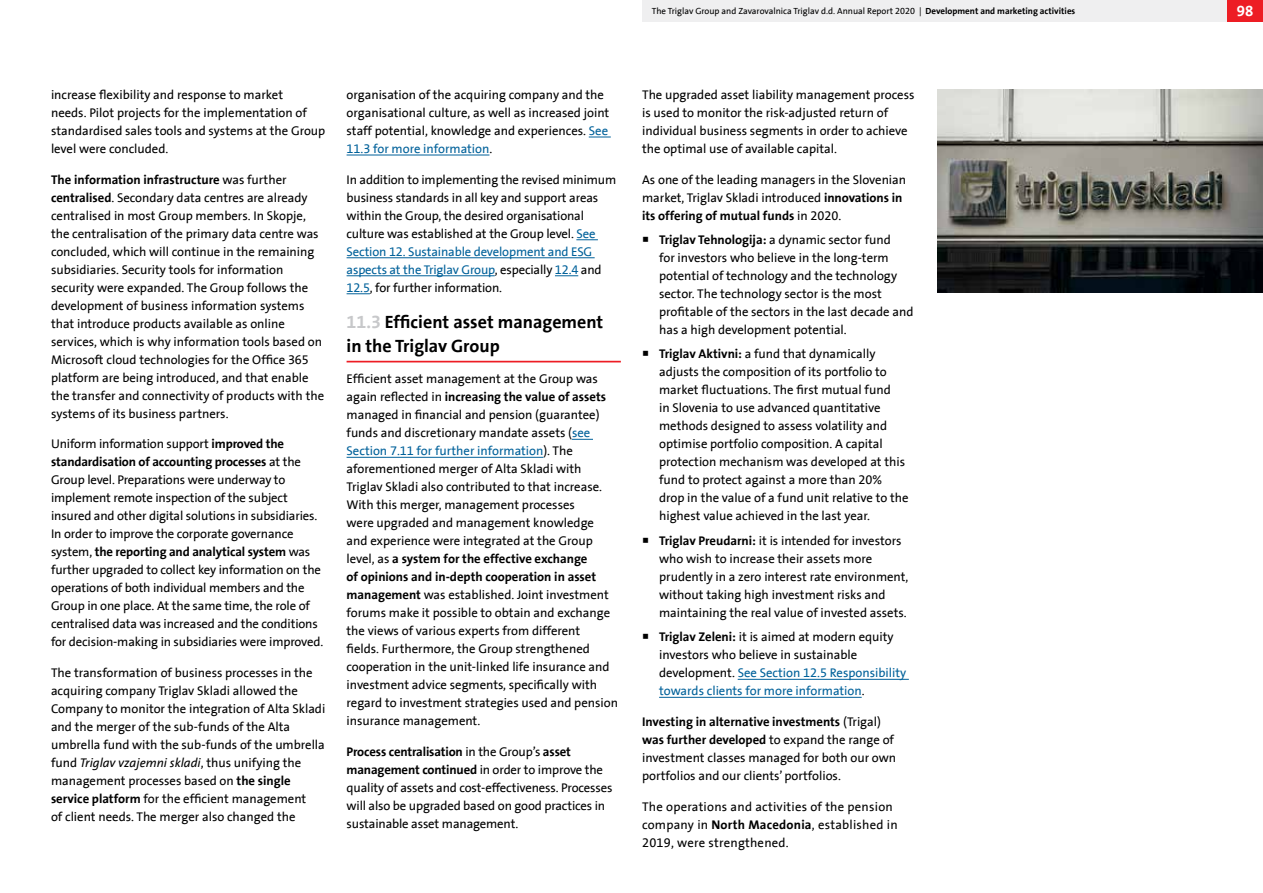
<style>
.page{position:relative;width:1263px;height:893px;background:#fff}
.page>*{position:absolute;margin:0;border:0;box-sizing:border-box;transform-origin:0 0}
.t1{font:700 18px/24px "Triglav The Sans";color:#000}
.t2{font:700 15px "Triglav The Sans";color:#fff}
.t3{font:12.75px/18px "Triglav The Sans";color:#000}
.t4{font:12.75px/18px "Triglav The Sans";letter-spacing:.02em;color:#000}
.t5{font:9px "Triglav The Sans";color:#000}
.s1{font-weight:700}
.s2{font-style:italic}
.s3{color:#00619a}
.s4{color:#c7c8ca}
</style>
<div class="page">
<div style="left:642px;top:0;width:621px;height:21px;background:#efeff0"></div>
<div style="left:1227px;top:0;width:36px;height:21px;background:#ed1d24"></div>
<svg style="left:589px;top:137px;width:22px;height:1px"></svg>
<hr style="left:347px;top:155px;width:142px;height:1px;background:#00619a">
<svg style="left:576px;top:239px;width:22px;height:1px"></svg>
<hr style="left:347px;top:257px;width:248px;height:1px;background:#00619a">
<hr style="left:347px;top:275px;width:148px;height:1px;background:#00619a">
<svg style="left:555px;top:275px;width:23px;height:1px"></svg>
<svg style="left:347px;top:293px;width:23px;height:1px"></svg>
<hr style="left:347px;top:361px;width:274px;height:1px;background:#ed1d24">
<svg style="left:572px;top:439px;width:21px;height:1px"></svg>
<hr style="left:347px;top:457px;width:196px;height:1px;background:#00619a">
<hr style="left:738px;top:679px;width:171px;height:1px;background:#00619a">
<hr style="left:659px;top:697px;width:203px;height:1px;background:#00619a">
<img style="left:938px;top:89px;width:325px;height:204px">
<p class="t5" style="left:652px;top:6px;width:425px">The Triglav Group and Zavarovalnica Triglav d.d. Annual Report 2020 | <span class="s1">Development and marketing activities</span></p>
<p class="t2" style="left:1237px;top:3px;width:18px">98</p>
<p class="t3" style="left:51px;top:86px;width:276px">increase flexibility and response to market<br>needs. Pilot projects for the implementation of standardised sales tools and systems at the Group level were concluded.</p>
<p class="t3" style="left:51px;top:171px;width:275px"><span class="s1">The information infrastructure</span> was further <span class="s1">centralised</span>. Secondary data centres are already centralised in most Group members. In Skopje, the centralisation of the primary data centre was concluded, which will continue in the remaining subsidiaries. Security tools for information security were expanded. The Group follows the development of business information systems that introduce products available as online services, which is why information tools based on Microsoft cloud technologies for the Office 365 platform are being introduced, and that enable the transfer and connectivity of products with the systems of its business partners.</p>
<p class="t3" style="left:51px;top:435px;width:274px">Uniform information support <span class="s1">improved the standardisation of accounting processes</span> at the Group level. Preparations were underway to implement remote inspection of the subject insured and other digital solutions in subsidiaries.<br>In order to improve the corporate governance system, <span class="s1">the reporting and analytical system</span> was further upgraded to collect key information on the operations of both individual members and the Group in one place. At the same time, the role of centralised data was increased and the conditions for decision-making in subsidiaries were improved.</p>
<p class="t3" style="left:51px;top:664px;width:276px">The transformation of business processes in the acquiring company Triglav Skladi allowed the Company to monitor the integration of Alta Skladi and the merger of the sub-funds of the Alta umbrella fund with the sub-funds of the umbrella fund <span class="s2">Triglav vzajemni skladi</span>, thus unifying the management processes based on <span class="s1">the single service platform</span> for the efficient management<br>of client needs. The merger also changed the</p>
<p class="t3" style="left:347px;top:86px;width:264px">organisation of the acquiring company and the organisational culture, as well as increased joint staff potential, knowledge and experiences. <span class="s3">See 11.3 for more information</span>.</p>
<p class="t3" style="left:347px;top:171px;width:271px">In addition to implementing the revised minimum business standards in all key and support areas within the Group, the desired organisational culture was established at the Group level. <span class="s3">See Section 12. Sustainable development and ESG aspects at the Triglav Group</span>, especially <span class="s3">12.4</span> and <span class="s3">12.5</span>, for further information.</p>
<h1 class="t1" style="left:347px;top:310px;width:258px"><span class="s4">11.3</span> Efficient asset management in the Triglav Group</h1>
<p class="t3" style="left:347px;top:370px;width:273px">Efficient asset management at the Group was again reflected in <span class="s1">increasing the value of assets </span>managed in financial and pension (guarantee) funds and discretionary mandate assets (<span class="s3">see Section 7.11 for further information</span>). The aforementioned merger of Alta Skladi with Triglav Skladi also contributed to that increase.<br>With this merger, management processes<br>were upgraded and management knowledge and experience were integrated at the Group level, as <span class="s1">a system for the effective exchange<br>of opinions and in-depth cooperation in asset management</span> was established. Joint investment forums make it possible to obtain and exchange the views of various experts from different<br>fields. Furthermore, the Group strengthened cooperation in the unit-linked life insurance and investment advice segments, specifically with regard to investment strategies used and pension insurance management.</p>
<p class="t3" style="left:347px;top:743px;width:267px"><span class="s1">Process centralisation</span> in the Group’s <span class="s1">asset management continued</span> in order to improve the quality of assets and cost-effectiveness. Processes will also be upgraded based on good practices in sustainable asset management.</p>
<p class="t3" style="left:642px;top:86px;width:274px">The upgraded asset liability management process is used to monitor the risk-adjusted return of individual business segments in order to achieve the optimal use of available capital.</p>
<p class="t3" style="left:642px;top:171px;width:266px">As one of the leading managers in the Slovenian market, Triglav Skladi introduced <span class="s1">innovations in its offering of mutual funds</span> in 2020.</p>
<p class="t3" style="left:659px;top:231px;width:256px"><span class="s1">Triglav Tehnologija:</span> a dynamic sector fund<br>for investors who believe in the long-term potential of technology and the technology sector. The technology sector is the most profitable of the sectors in the last decade and has a high development potential.</p>
<p class="t3" style="left:659px;top:345px;width:251px"><span class="s1">Triglav Aktivni:</span> a fund that dynamically adjusts the composition of its portfolio to market fluctuations. The first mutual fund<br>in Slovenia to use advanced quantitative methods designed to assess volatility and optimise portfolio composition. A capital protection mechanism was developed at this fund to protect against a more than 20% drop in the value of a fund unit relative to the highest value achieved in the last year.</p>
<p class="t3" style="left:659px;top:532px;width:251px"><span class="s1">Triglav Preudarni:</span> it is intended for investors who wish to increase their assets more prudently in a zero interest rate environment, without taking high investment risks and maintaining the real value of invested assets.</p>
<p class="t3" style="left:659px;top:628px;width:249px"><span class="s1">Triglav Zeleni:</span> it is aimed at modern equity investors who believe in sustainable development. <span class="s3">See Section 12.5 Responsibility towards clients for more information</span>.</p>
<p class="t3" style="left:642px;top:713px;width:256px"><span class="s1">Investing in alternative investments</span> (Trigal) <span class="s1">was further developed</span> to expand the range of investment classes managed for both our own portfolios and our clients’ portfolios.</p>
<p class="t4" style="left:642px;top:798px;width:257px">The operations and activities of the pension company in <span class="s1">North Macedonia</span>, established in<br>2019, were strengthened.</p>
</div>
